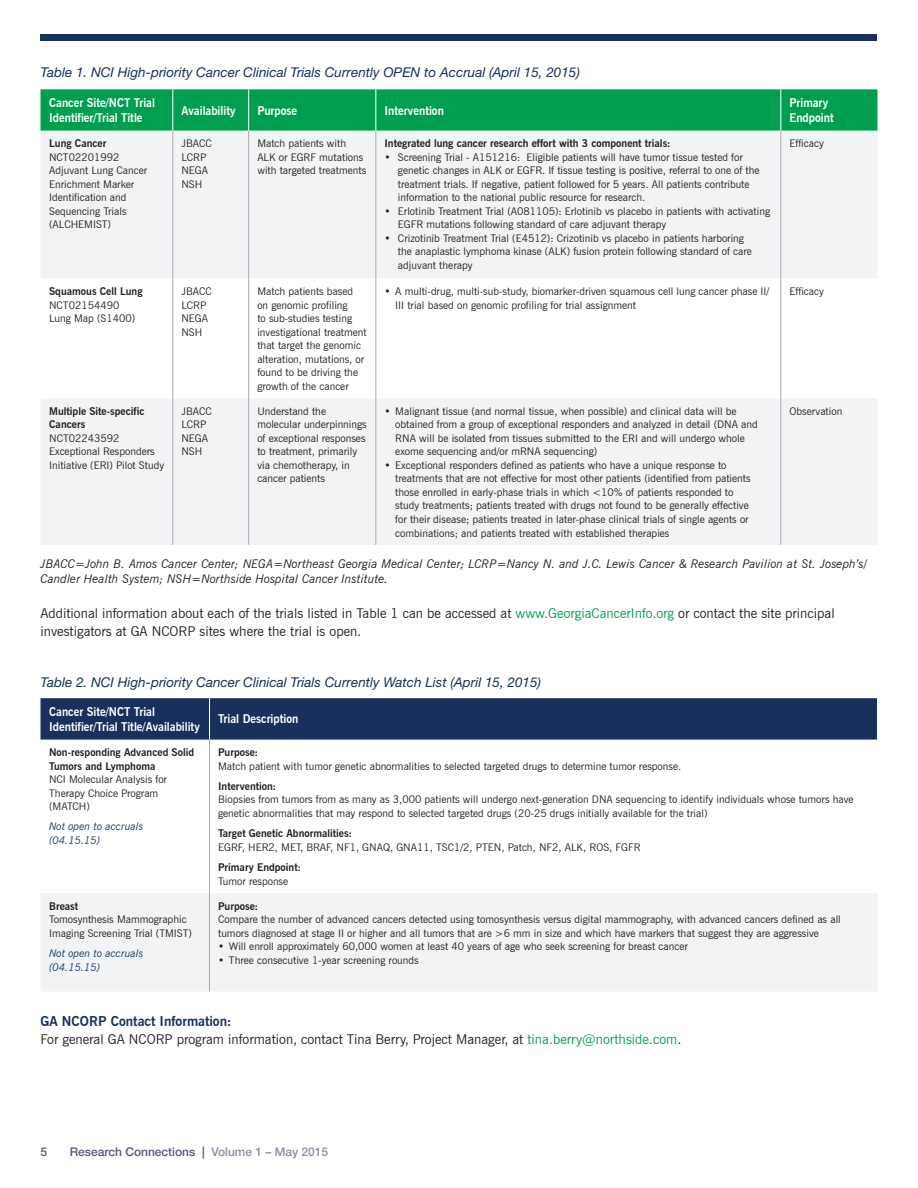
<style>
.page{position:relative;width:918px;height:1188px;background:#fff}
.page>*{position:absolute;margin:0;border:0;box-sizing:border-box;transform-origin:0 0}
.t1{font:13.5px/18px "News Gothic BT";color:#231f20}
.t2{font:italic 13.5px "Helvetica Neue LT Std";color:#18305b}
.t3{font:italic 12px/15px "News Gothic BT";color:#231f20}
.t4{font:700 12px/15px "News Gothic BT";color:#fff;scale:.95 1}
.t5{font:500 12px "Helvetica Neue LT Std";color:#51597b}
.t6{font:10.5px/13.5px "News Gothic BT";color:#231f20}
.t7{font:700 10.5px/13.5px "News Gothic BT";color:#231f20}
.t8{font:italic 10.5px/13.5px "News Gothic BT";color:#12375e}
.s1{color:#009f4f}
.s2{font-weight:700;color:#18305b}
.s3{color:#8d8da5}
</style>
<div class="page">
<div style="left:40px;top:34px;width:838px;height:6px;background:#18305b"></div>
<div style="left:40px;top:89px;width:838px;height:42px;background:#009f4f"></div>
<svg style="left:41px;top:131px;width:836px;height:414px;fill:#f2f3f4"></svg>
<hr style="left:173px;top:89px;width:1px;height:42px;background:#fff">
<hr style="left:248px;top:89px;width:1px;height:42px;background:#fff">
<hr style="left:376px;top:89px;width:1px;height:42px;background:#fff">
<hr style="left:781px;top:89px;width:1px;height:42px;background:#fff">
<hr style="left:173px;top:131px;width:1px;height:147px;background:#a8a9ad">
<hr style="left:248px;top:131px;width:1px;height:147px;background:#a8a9ad">
<hr style="left:376px;top:131px;width:1px;height:147px;background:#a8a9ad">
<hr style="left:781px;top:131px;width:1px;height:147px;background:#a8a9ad">
<hr style="left:173px;top:278px;width:1px;height:120px;background:#a8a9ad">
<hr style="left:248px;top:278px;width:1px;height:120px;background:#a8a9ad">
<hr style="left:376px;top:278px;width:1px;height:120px;background:#a8a9ad">
<hr style="left:781px;top:278px;width:1px;height:120px;background:#a8a9ad">
<hr style="left:173px;top:398px;width:1px;height:147px;background:#a8a9ad">
<hr style="left:248px;top:398px;width:1px;height:147px;background:#a8a9ad">
<hr style="left:376px;top:398px;width:1px;height:147px;background:#a8a9ad">
<hr style="left:781px;top:398px;width:1px;height:147px;background:#a8a9ad">
<div style="left:40px;top:698px;width:837px;height:42px;background:#18305b"></div>
<div style="left:41px;top:893px;width:836px;height:98px;background:#f2f3f4"></div>
<hr style="left:209px;top:698px;width:1px;height:42px;background:#fff">
<hr style="left:209px;top:740px;width:1px;height:153px;background:#a8a9ad">
<hr style="left:209px;top:893px;width:1px;height:99px;background:#a8a9ad">
<p class="t2" style="left:40px;top:64px;width:541px">Table 1. NCI High-priority Cancer Clinical Trials Currently OPEN to Accrual (April 15, 2015)</p>
<p class="t4" style="left:49px;top:95px;width:113px">Cancer Site/NCT Trial<br>Identifier/Trial Title</p>
<p class="t4" style="left:181px;top:103px;width:58px">Availability</p>
<p class="t4" style="left:257px;top:103px;width:43px">Purpose</p>
<p class="t4" style="left:384px;top:103px;width:64px">Intervention</p>
<p class="t4" style="left:789px;top:95px;width:48px">Primary<br>Endpoint</p>
<p class="t7" style="left:49px;top:137px;width:59px">Lung Cancer</p>
<p class="t6" style="left:49px;top:150px;width:99px">NCT02201992<br>Adjuvant Lung Cancer<br>Enrichment Marker<br>Identification and<br>Sequencing Trials (ALCHEMIST)</p>
<p class="t6" style="left:181px;top:137px;width:32px">JBACC<br>LCRP<br>NEGA<br>NSH</p>
<p class="t6" style="left:257px;top:137px;width:110px">Match patients with<br>ALK or EGRF mutations with targeted treatments</p>
<p class="t7" style="left:384px;top:137px;width:288px">Integrated lung cancer research effort with 3 component trials:</p>
<p class="t6" style="left:789px;top:137px;width:36px">Efficacy</p>
<p class="t6" style="left:398px;top:150px;width:363px;text-indent:-14px">• Screening Trial - A151216: Eligible patients will have tumor tissue tested for genetic changes in ALK or EGFR. If tissue testing is positive, referral to one of the treatment trials. If negative, patient followed for 5 years. All patients contribute information to the national public resource for research.</p>
<p class="t6" style="left:398px;top:204px;width:374px;text-indent:-14px">• Erlotinib Treatment Trial (A081105): Erlotinib vs placebo in patients with activating<br>EGFR mutations following standard of care adjuvant therapy</p>
<p class="t6" style="left:398px;top:231px;width:355px;text-indent:-14px">• Crizotinib Treatment Trial (E4512): Crizotinib vs placebo in patients harboring the anaplastic lymphoma kinase (ALK) fusion protein following standard of care adjuvant therapy</p>
<p class="t7" style="left:49px;top:285px;width:95px">Squamous Cell Lung</p>
<p class="t6" style="left:49px;top:298px;width:87px">NCT02154490<br>Lung Map (S1400)</p>
<p class="t7" style="left:49px;top:404px;width:97px">Multiple Site-specific<br>Cancers</p>
<p class="t6" style="left:49px;top:431px;width:117px">NCT02243592<br>Exceptional Responders<br>Initiative (ERI) Pilot Study</p>
<p class="t6" style="left:181px;top:285px;width:32px">JBACC<br>LCRP<br>NEGA<br>NSH</p>
<p class="t6" style="left:257px;top:285px;width:111px">Match patients based<br>on genomic profiling<br>to sub-studies testing investigational treatment that target the genomic alteration, mutations, or found to be driving the growth of the cancer</p>
<p class="t6" style="left:395px;top:285px;width:376px;text-indent:-11px">• A multi-drug, multi-sub-study, biomarker-driven squamous cell lung cancer phase II/<br>III trial based on genomic profiling for trial assignment</p>
<p class="t6" style="left:790px;top:285px;width:36px">Efficacy</p>
<p class="t6" style="left:181px;top:404px;width:32px">JBACC<br>LCRP<br>NEGA<br>NSH</p>
<p class="t6" style="left:257px;top:404px;width:111px">Understand the molecular underpinnings of exceptional responses to treatment, primarily via chemotherapy, in cancer patients</p>
<p class="t6" style="left:395px;top:404px;width:364px;text-indent:-11px">• Malignant tissue (and normal tissue, when possible) and clinical data will be obtained from a group of exceptional responders and analyzed in detail (DNA and RNA will be isolated from tissues submitted to the ERI and will undergo whole exome sequencing and/or mRNA sequencing)</p>
<p class="t6" style="left:395px;top:458px;width:357px;text-indent:-11px">• Exceptional responders defined as patients who have a unique response to treatments that are not effective for most other patients (identified from patients those enrolled in early-phase trials in which &lt;10% of patients responded to study treatments; patients treated with drugs not found to be generally effective for their disease; patients treated in later-phase clinical trials of single agents or combinations; and patients treated with established therapies</p>
<p class="t6" style="left:790px;top:404px;width:54px">Observation</p>
<p class="t3" style="left:40px;top:556px;width:828px">JBACC=John B. Amos Cancer Center; NEGA=Northeast Georgia Medical Center; LCRP=Nancy N. and J.C. Lewis Cancer &amp; Research Pavilion at St. Joseph’s/<br>Candler Health System; NSH=Northside Hospital Cancer Institute.</p>
<p class="t1" style="left:40px;top:604px;width:796px">Additional information about each of the trials listed in Table 1 can be accessed at <span class="s1">www.GeorgiaCancerInfo.org</span> or contact the site principal investigators at GA NCORP sites where the trial is open.</p>
<p class="t2" style="left:40px;top:674px;width:502px">Table 2. NCI High-priority Cancer Clinical Trials Currently Watch List (April 15, 2015)</p>
<p class="t4" style="left:49px;top:704px;width:160px">Cancer Site/NCT Trial<br>Identifier/Trial Title/Availability</p>
<p class="t4" style="left:218px;top:712px;width:86px">Trial Description</p>
<p class="t7" style="left:49px;top:746px;width:147px">Non-responding Advanced Solid<br>Tumors and Lymphoma</p>
<p class="t6" style="left:49px;top:773px;width:119px">NCI Molecular Analysis for<br>Therapy Choice Program (MATCH)</p>
<p class="t8" style="left:49px;top:820px;width:96px">Not open to accruals (04.15.15)</p>
<p class="t7" style="left:218px;top:746px;width:42px">Purpose:</p>
<p class="t6" style="left:218px;top:759px;width:465px">Match patient with tumor genetic abnormalities to selected targeted drugs to determine tumor response.</p>
<p class="t7" style="left:218px;top:779px;width:60px">Intervention:</p>
<p class="t6" style="left:218px;top:793px;width:637px">Biopsies from tumors from as many as 3,000 patients will undergo next-generation DNA sequencing to identify individuals whose tumors have genetic abnormalities that may respond to selected targeted drugs (20-25 drugs initially available for the trial)</p>
<p class="t7" style="left:218px;top:827px;width:136px">Target Genetic Abnormalities:</p>
<p class="t6" style="left:218px;top:840px;width:424px">EGRF, HER2, MET, BRAF, NF1, GNAQ, GNA11, TSC1/2, PTEN, Patch, NF2, ALK, ROS, FGFR</p>
<p class="t7" style="left:218px;top:860px;width:85px">Primary Endpoint:</p>
<p class="t6" style="left:218px;top:874px;width:72px">Tumor response</p>
<p class="t7" style="left:49px;top:899px;width:31px">Breast</p>
<p class="t6" style="left:49px;top:913px;width:144px">Tomosynthesis Mammographic<br>Imaging Screening Trial (TMIST)</p>
<p class="t8" style="left:49px;top:946px;width:96px">Not open to accruals (04.15.15)</p>
<p class="t7" style="left:218px;top:899px;width:42px">Purpose:</p>
<p class="t6" style="left:218px;top:913px;width:624px">Compare the number of advanced cancers detected using tomosynthesis versus digital mammography, with advanced cancers defined as all tumors diagnosed at stage II or higher and all tumors that are &gt;6 mm in size and which have markers that suggest they are aggressive</p>
<p class="t6" style="left:218px;top:940px;width:471px">• Will enroll approximately 60,000 women at least 40 years of age who seek screening for breast cancer</p>
<p class="t6" style="left:218px;top:953px;width:202px">• Three consecutive 1-year screening rounds</p>
<p class="t1" style="left:40px;top:1012px;width:642px"><span class="s2">GA NCORP Contact Information:<br></span>For general GA NCORP program information, contact Tina Berry, Project Manager, at <span class="s1">tina.berry@northside.com</span>.</p>
<p class="t5" style="left:40px;top:1144px;width:8px">5</p>
<p class="t5" style="left:70px;top:1144px;width:260px">Research Connections | <span class="s3">Volume 1 – May 2015</span></p>
</div>
